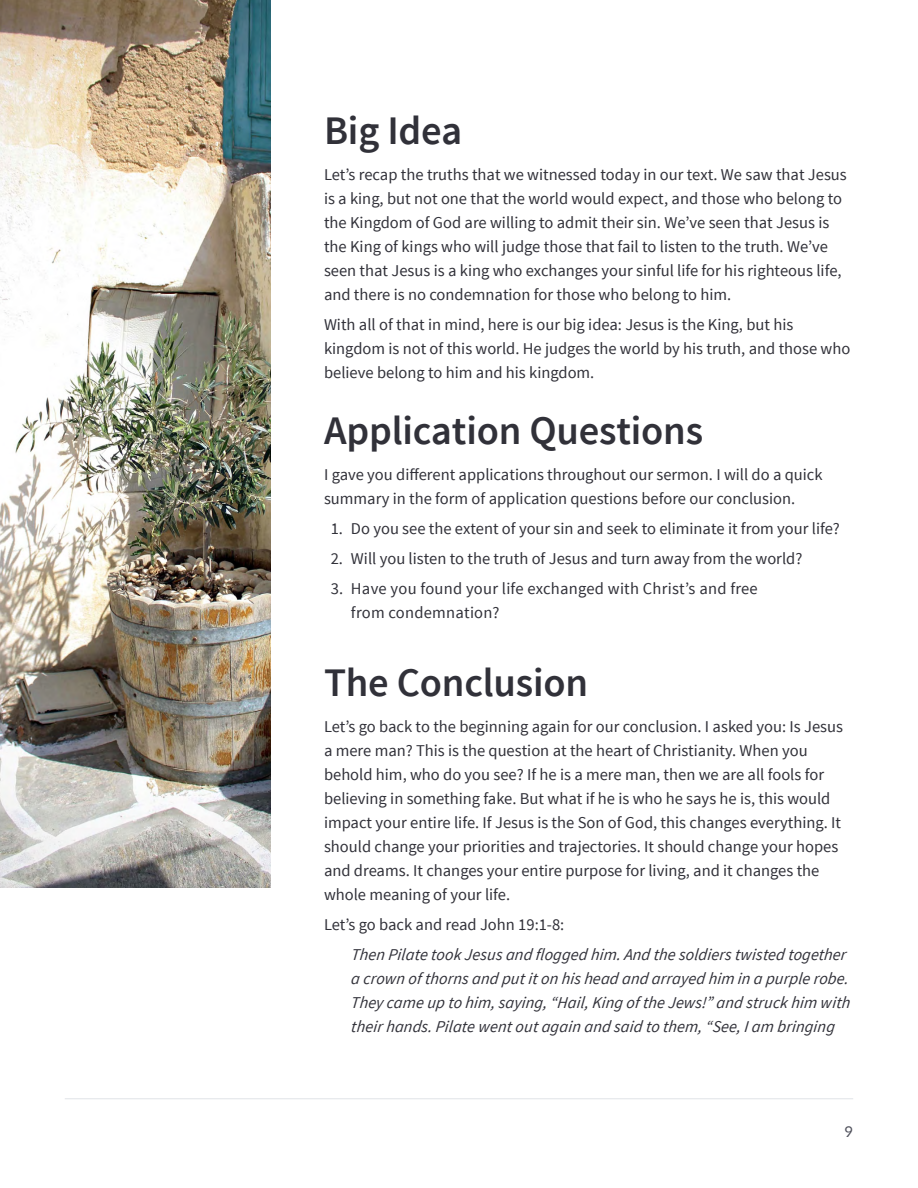
<style>
.page{position:relative;width:918px;height:1188px;background:#fff}
.page>*{position:absolute;margin:0;border:0;box-sizing:border-box;transform-origin:0 0}
.t1{font:600 40.5px "Source Sans Pro";letter-spacing:-.005em;color:#313139}
.t2{font:16.5px/24px "Source Sans Pro";color:#313139}
.t3{font:italic 16.5px/24px "Source Sans Pro";letter-spacing:.005em;color:#313139}
.t4{font:15px "Lato";color:#4f505b}
</style>
<div class="page">
<hr style="left:65px;top:1098px;width:788px;height:1px;background:#e4e6ea">
<img style="left:0;top:0;width:271px;height:888px">
<h1 class="t1" style="left:324px;top:105px;width:140px">Big Idea</h1>
<p class="t2" style="left:324px;top:163px;width:524px">Let’s recap the truths that we witnessed today in our text. We saw that Jesus is a king, but not one that the world would expect, and those who belong to the Kingdom of God are willing to admit their sin. We’ve seen that Jesus is the King of kings who will judge those that fail to listen to the truth. We’ve seen that Jesus is a king who exchanges your sinful life for his righteous life, and there is no condemnation for those who belong to him.</p>
<p class="t2" style="left:324px;top:313px;width:528px">With all of that in mind, here is our big idea: Jesus is the King, but his kingdom is not of this world. He judges the world by his truth, and those who believe belong to him and his kingdom.</p>
<h1 class="t1" style="left:324px;top:405px;width:381px">Application Questions</h1>
<p class="t2" style="left:324px;top:463px;width:500px">I gave you different applications throughout our sermon. I will do a quick summary in the form of application questions before our conclusion.</p>
<p class="t2" style="left:331px;top:517px;width:511px">1. Do you see the extent of your sin and seek to eliminate it from your life?</p>
<p class="t2" style="left:331px;top:547px;width:473px">2. Will you listen to the truth of Jesus and turn away from the world?</p>
<p class="t2" style="left:351px;top:577px;width:408px;text-indent:-20px">3. Have you found your life exchanged with Christ’s and free from condemnation?</p>
<h1 class="t1" style="left:324px;top:657px;width:266px">The Conclusion</h1>
<p class="t2" style="left:324px;top:715px;width:521px">Let’s go back to the beginning again for our conclusion. I asked you: Is Jesus a mere man? This is the question at the heart of Christianity. When you behold him, who do you see? If he is a mere man, then we are all fools for believing in something fake. But what if he is who he says he is, this would impact your entire life. If Jesus is the Son of God, this changes everything. It should change your priorities and trajectories. It should change your hopes and dreams. It changes your entire purpose for living, and it changes the whole meaning of your life.</p>
<p class="t2" style="left:324px;top:913px;width:242px">Let’s go back and read John 19:1-8:</p>
<p class="t3" style="left:351px;top:943px;width:502px">Then Pilate took Jesus and flogged him. And the soldiers twisted together a crown of thorns and put it on his head and arrayed him in a purple robe.<br>They came up to him, saying, “Hail, King of the Jews!” and struck him with their hands. Pilate went out again and said to them, “See, I am bringing</p>
<p class="t4" style="left:845px;top:1121px;width:10px">9</p>
</div>
